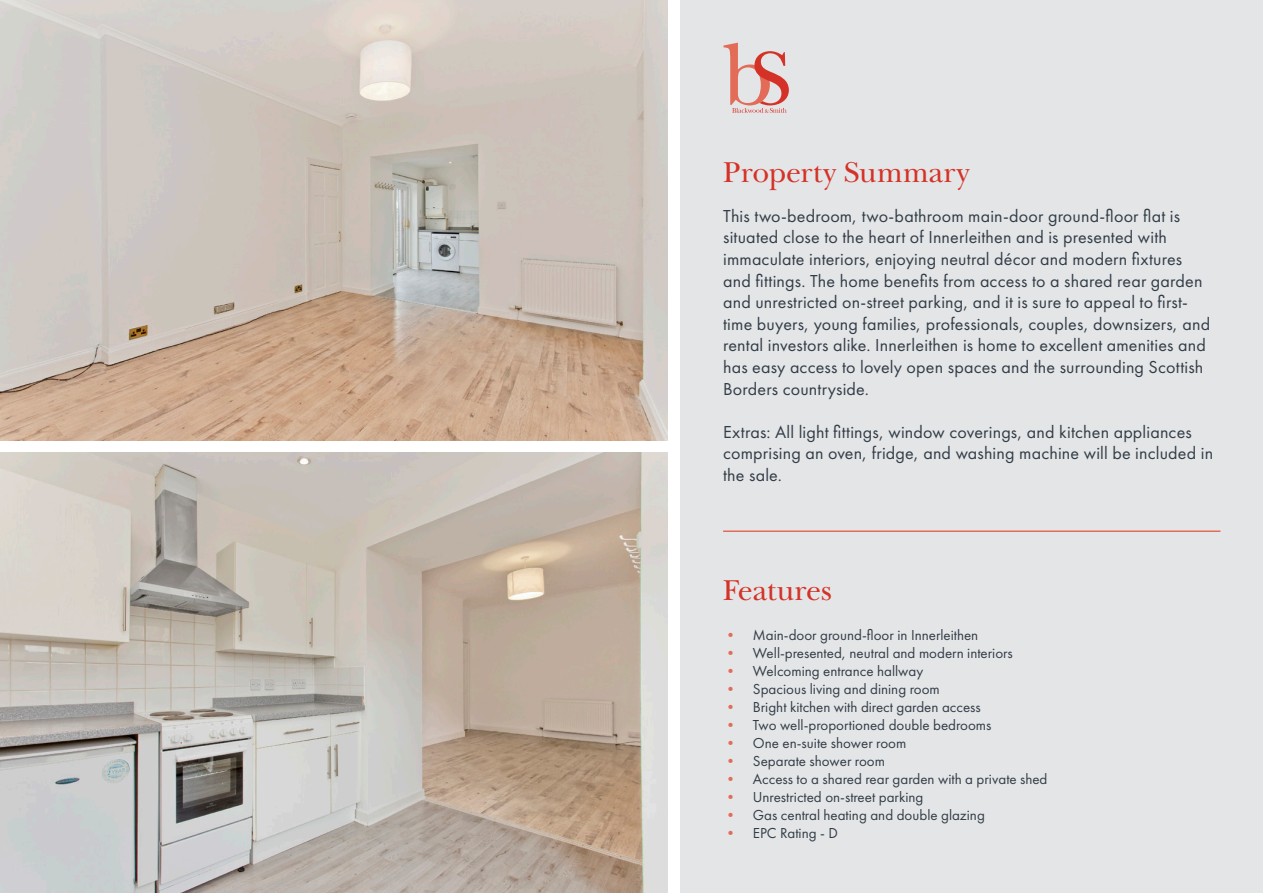
<style>
.page{position:relative;width:1263px;height:893px;background:#fff}
.page>*{position:absolute;margin:0;border:0;box-sizing:border-box;transform-origin:0 0}
.Headline{font:30px "New Baskerville";color:#d53227}
.Subheadline{font:18px/21.6px "Futura PT";letter-spacing:.01em;color:#323d47}
.t1{font:15px "Futura PT";color:#323d47}
.s1{color:#e26c57}
</style>
<div class="page">
<div style="left:680px;top:0;width:583px;height:893px;background:#e4e5e7"></div>
<svg style="left:723px;top:43px;width:66px;height:70px"></svg>
<img style="left:0;top:453px;width:667px;height:440px">
<img style="left:0;top:0;width:667px;height:440px">
<hr style="left:723px;top:530px;width:497px;height:2px;background:#e26c57">
<p class="Headline" style="left:723px;top:155px;width:248px">Property Summary</p>
<p class="Subheadline" style="left:723px;top:205px;width:488px">This two-bedroom, two-bathroom main-door ground-floor flat is situated close to the heart of Innerleithen and is presented with immaculate interiors, enjoying neutral décor and modern fixtures and fittings. The home benefits from access to a shared rear garden and unrestricted on-street parking, and it is sure to appeal to first&shy;time buyers, young families, professionals, couples, downsizers, and rental investors alike. Innerleithen is home to excellent amenities and has easy access to lovely open spaces and the surrounding Scottish Borders countryside.</p>
<p class="Subheadline" style="left:723px;top:421px;width:491px">Extras: All light fittings, window coverings, and kitchen appliances comprising an oven, fridge, and washing machine will be included in the sale.</p>
<p class="Headline" style="left:723px;top:573px;width:110px">Features</p>
<p class="t1" style="left:723px;top:626px;width:257px"><span class="s1">•</span> Main-door ground-floor in Innerleithen</p>
<p class="t1" style="left:723px;top:644px;width:291px"><span class="s1">•</span> Well-presented, neutral and modern interiors</p>
<p class="t1" style="left:723px;top:662px;width:202px"><span class="s1">•</span> Welcoming entrance hallway</p>
<p class="t1" style="left:723px;top:680px;width:218px"><span class="s1">•</span> Spacious living and dining room</p>
<p class="t1" style="left:723px;top:698px;width:259px"><span class="s1">•</span> Bright kitchen with direct garden access</p>
<p class="t1" style="left:723px;top:716px;width:270px"><span class="s1">•</span> Two well-proportioned double bedrooms</p>
<p class="t1" style="left:723px;top:734px;width:185px"><span class="s1">•</span> One en-suite shower room</p>
<p class="t1" style="left:723px;top:752px;width:163px"><span class="s1">•</span> Separate shower room</p>
<p class="t1" style="left:723px;top:770px;width:326px"><span class="s1">•</span> Access to a shared rear garden with a private shed</p>
<p class="t1" style="left:723px;top:788px;width:202px"><span class="s1">•</span> Unrestricted on-street parking</p>
<p class="t1" style="left:723px;top:806px;width:263px"><span class="s1">•</span> Gas central heating and double glazing</p>
<p class="t1" style="left:723px;top:824px;width:116px"><span class="s1">•</span> EPC Rating - D</p>
</div>
